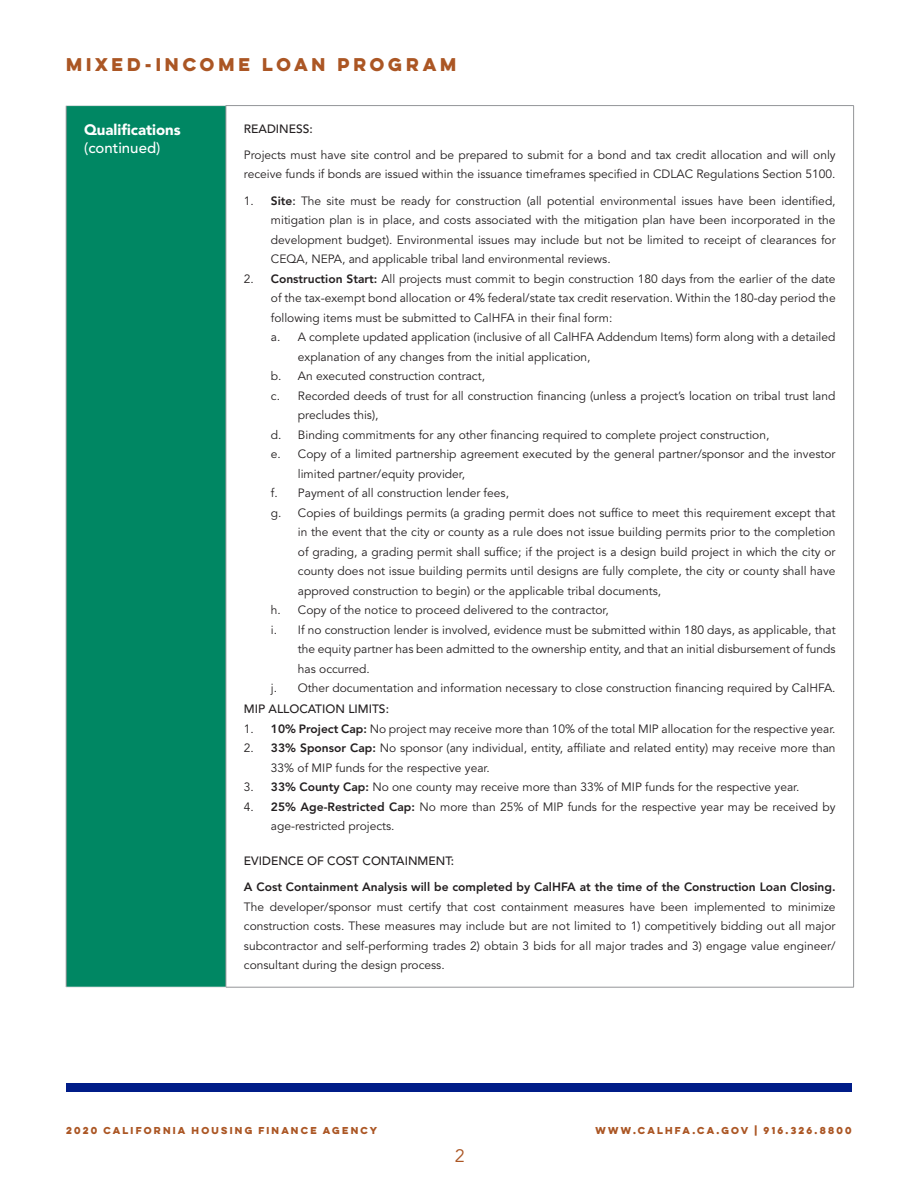
<style>
.page{position:relative;width:918px;height:1188px;background:#fff}
.page>*{position:absolute;margin:0;border:0;box-sizing:border-box;transform-origin:0 0}
.t1{font:18px "Avenir LT Std";color:#ab5624}
.t2{font:700 16.5px "Lulo Clean One";letter-spacing:.005em;color:#ab5624}
.Row_Header_2016{font:900 15px/18px "Avenir LT Std";color:#fff}
.Para{font:12px/19.5px "Avenir LT Std";color:#231f20}
.H2_table{font:500 12px "Avenir LT Std";color:#231f20}
.t3{font:700 9px "Lulo Clean One";letter-spacing:.02em;color:#ab5624}
.s1{font-weight:500}
.s2{font-weight:800}
</style>
<div class="page">
<div style="left:66px;top:1083px;width:786px;height:8px;background:#001c88"></div>
<div style="left:66px;top:106px;width:160px;height:881px;background:#008763"></div>
<hr style="left:66px;top:106px;width:1px;height:881px;background:#939598">
<hr style="left:226px;top:105px;width:628px;height:1px;background:#939598">
<hr style="left:226px;top:106px;width:1px;height:881px;background:#939598">
<hr style="left:853px;top:106px;width:1px;height:881px;background:#939598">
<hr style="left:226px;top:987px;width:628px;height:1px;background:#939598">
<hr style="left:66px;top:105px;width:160px;height:1px;background:#e6e7e9">
<hr style="left:66px;top:987px;width:160px;height:1px;background:#e6e7e9">
<h2 class="t2" style="left:66px;top:51px;width:396px">MIXED-INCOME LOAN PROGRAM</h2>
<p class="Row_Header_2016" style="left:84px;top:121px;width:98px">Qualifications <span class="s1">(continued)</span></p>
<p class="H2_table" style="left:244px;top:122px;width:70px">READINESS:</p>
<p class="Para" style="left:244px;top:145px;width:593px">Projects must have site control and be prepared to submit for a bond and tax credit allocation and will only receive funds if bonds are issued within the issuance timeframes specified in CDLAC Regulations Section 5100.</p>
<p class="Para" style="left:271px;top:191px;width:566px;text-align:justify;text-indent:-27px">1. <span class="s2">Site</span><span class="s1">:</span> The site must be ready for construction (all potential environmental issues have been identified, mitigation plan is in place, and costs associated with the mitigation plan have been incorporated in the development budget). Environmental issues may include but not be limited to receipt of clearances for CEQA, NEPA, and applicable tribal land environmental reviews.</p>
<p class="Para" style="left:271px;top:269px;width:566px;text-align:justify;text-indent:-27px">2. <span class="s2">Construction Start:</span> All projects must commit to begin construction 180 days from the earlier of the date of the tax-exempt bond allocation or 4% federal/state tax credit reservation. Within the 180-day period the following items must be submitted to CalHFA in their final form:</p>
<p class="Para" style="left:298px;top:328px;width:539px;text-indent:-27px">a. A complete updated application (inclusive of all CalHFA Addendum Items) form along with a detailed explanation of any changes from the initial application,</p>
<p class="Para" style="left:271px;top:367px;width:216px">b. An executed construction contract,</p>
<p class="Para" style="left:298px;top:386px;width:539px;text-indent:-27px">c. Recorded deeds of trust for all construction financing (unless a project’s location on tribal trust land precludes this),</p>
<p class="Para" style="left:271px;top:425px;width:500px">d. Binding commitments for any other financing required to complete project construction,</p>
<p class="Para" style="left:298px;top:445px;width:539px;text-indent:-27px">e. Copy of a limited partnership agreement executed by the general partner/sponsor and the investor limited partner/equity provider,</p>
<p class="Para" style="left:271px;top:484px;width:240px">f. Payment of all construction lender fees,</p>
<p class="Para" style="left:298px;top:503px;width:539px;text-align:justify;text-indent:-27px">g. Copies of buildings permits (a grading permit does not suffice to meet this requirement except that in the event that the city or county as a rule does not issue building permits prior to the completion of grading, a grading permit shall suffice; if the project is a design build project in which the city or county does not issue building permits until designs are fully complete, the city or county shall have approved construction to begin) or the applicable tribal documents,</p>
<p class="Para" style="left:271px;top:601px;width:339px">h. Copy of the notice to proceed delivered to the contractor,</p>
<p class="Para" style="left:298px;top:620px;width:539px;text-align:justify;text-indent:-27px">i. If no construction lender is involved, evidence must be submitted within 180 days, as applicable, that the equity partner has been admitted to the ownership entity, and that an initial disbursement of funds has occurred.</p>
<p class="Para" style="left:271px;top:679px;width:566px">j. Other documentation and information necessary to close construction financing required by CalHFA.</p>
<p class="H2_table" style="left:244px;top:702px;width:147px">MIP ALLOCATION LIMITS:</p>
<p class="Para" style="left:244px;top:719px;width:593px">1. <span class="s2">10% Project Cap:</span> No project may receive more than 10% of the total MIP allocation for the respective year.</p>
<p class="Para" style="left:271px;top:739px;width:566px;text-indent:-27px">2. <span class="s2">33% Sponsor Cap:</span> No sponsor (any individual, entity, affiliate and related entity) may receive more than<br>33% of MIP funds for the respective year.</p>
<p class="Para" style="left:244px;top:778px;width:557px">3. <span class="s2">33% County Cap:</span> No one county may receive more than 33% of MIP funds for the respective year.</p>
<p class="Para" style="left:271px;top:797px;width:566px;text-indent:-27px">4. <span class="s2">25% Age-Restricted Cap:</span> No more than 25% of MIP funds for the respective year may be received by age-restricted projects.</p>
<p class="H2_table" style="left:244px;top:854px;width:212px">EVIDENCE OF COST CONTAINMENT:</p>
<p class="Para" style="left:244px;top:878px;width:593px;text-align:justify"><span class="s2">A Cost Containment Analysis will be completed by CalHFA at the time of the Construction Loan Closing.<br></span>The developer/sponsor must certify that cost containment measures have been implemented to minimize construction costs. These measures may include but are not limited to 1) competitively bidding out all major subcontractor and self-performing trades 2) obtain 3 bids for all major trades and 3) engage value engineer/ consultant during the design process.</p>
<p class="t3" style="left:66px;top:1123px;width:315px">2020 CALIFORNIA HOUSING FINANCE AGENCY</p>
<p class="t3" style="left:595px;top:1123px;width:260px">WWW.CALHFA.CA.GOV | 916.326.8800</p>
<h1 class="t1" style="left:455px;top:1146px;width:12px">2</h1>
</div>
